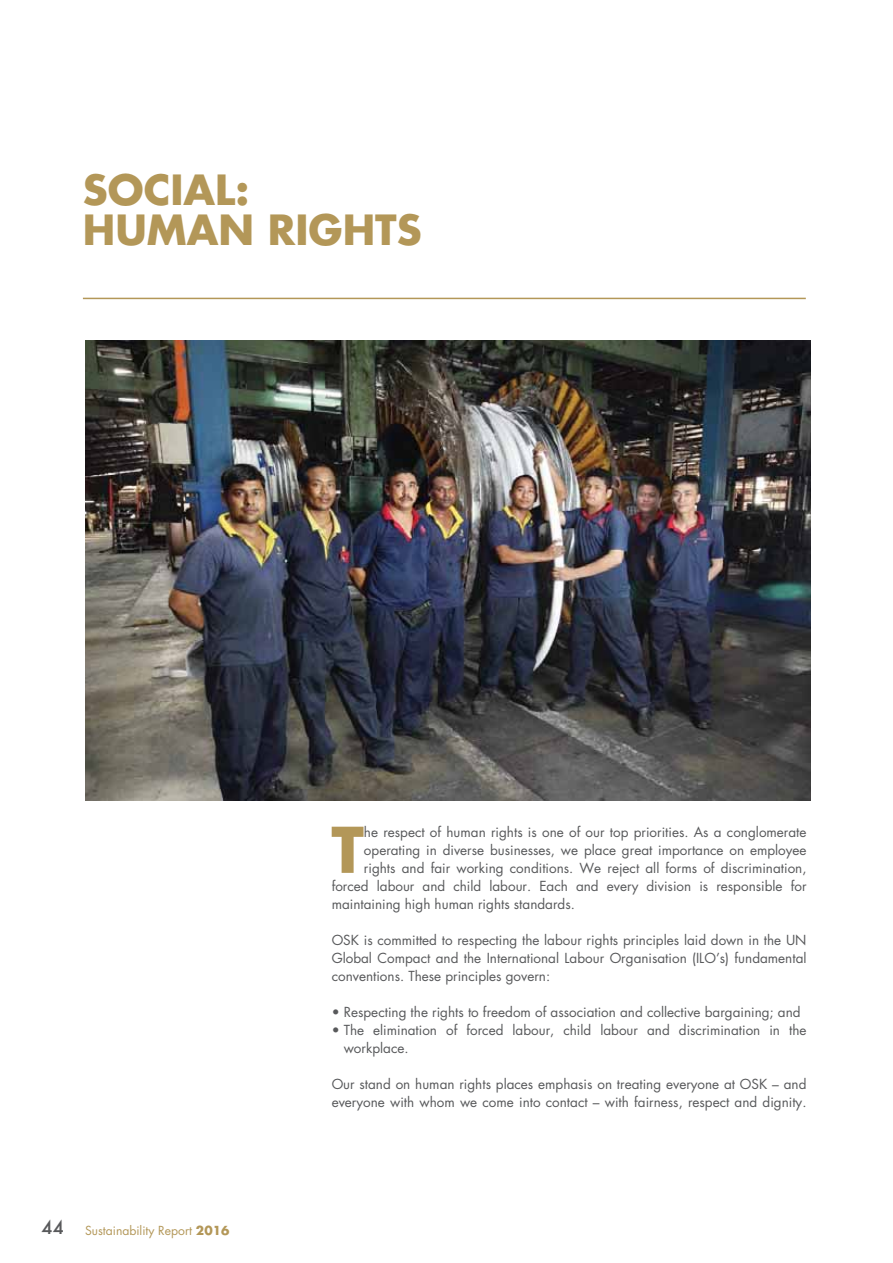
<style>
.page{position:relative;width:893px;height:1263px;background:#fff}
.page>*{position:absolute;margin:0;border:0;box-sizing:border-box;transform-origin:0 0}
.t1{font:700 61.2px "Futura";color:#b39758}
.t2{font:700 40.5px/40.5px "Futura";color:#b39758}
.t3{font:13.5px/18px "Futura";color:#58595b}
.t4{font:12.15px "Futura";color:#b39758}
.s1{font-weight:500;font-size:18px;color:#58595b}
.s2{font-weight:700}
</style>
<div class="page">
<img style="left:85px;top:340px;width:725px;height:460px">
<hr style="left:83px;top:298px;width:723px;height:1px;background:#b39758">
<h2 class="t2" style="left:83px;top:173px;width:340px">SOCIAL:<br>HUMAN RIGHTS</h2>
<p class="t4" style="left:42px;top:1225px;width:189px"><span class="s1">44</span> Sustainability Report <span class="s2">2016</span></p>
<h1 class="t1" style="left:331px;top:822px;width:34px">T</h1>
<p class="t3" style="left:364px;top:824px;width:444px">he respect of human rights is one of our top priorities. As a conglomerate</p>
<p class="t3" style="left:364px;top:842px;width:444px">operating in diverse businesses, we place great importance on employee</p>
<p class="t3" style="left:364px;top:860px;width:444px">rights and fair working conditions. We reject all forms of discrimination,</p>
<p class="t3" style="left:332px;top:878px;width:476px">forced labour and child labour. Each and every division is responsible for</p>
<p class="t3" style="left:332px;top:896px;width:245px">maintaining high human rights standards.</p>
<p class="t3" style="left:332px;top:932px;width:476px;text-align:justify">OSK is committed to respecting the labour rights principles laid down in the UN Global Compact and the International Labour Organisation (ILO’s) fundamental conventions. These principles govern:</p>
<p class="t3" style="left:332px;top:1004px;width:470px">• Respecting the rights to freedom of association and collective bargaining; and</p>
<p class="t3" style="left:344px;top:1022px;width:464px;text-indent:-12px">• The elimination of forced labour, child labour and discrimination in the workplace.</p>
<p class="t3" style="left:332px;top:1076px;width:476px">Our stand on human rights places emphasis on treating everyone at OSK – and everyone with whom we come into contact – with fairness, respect and dignity.</p>
</div>
